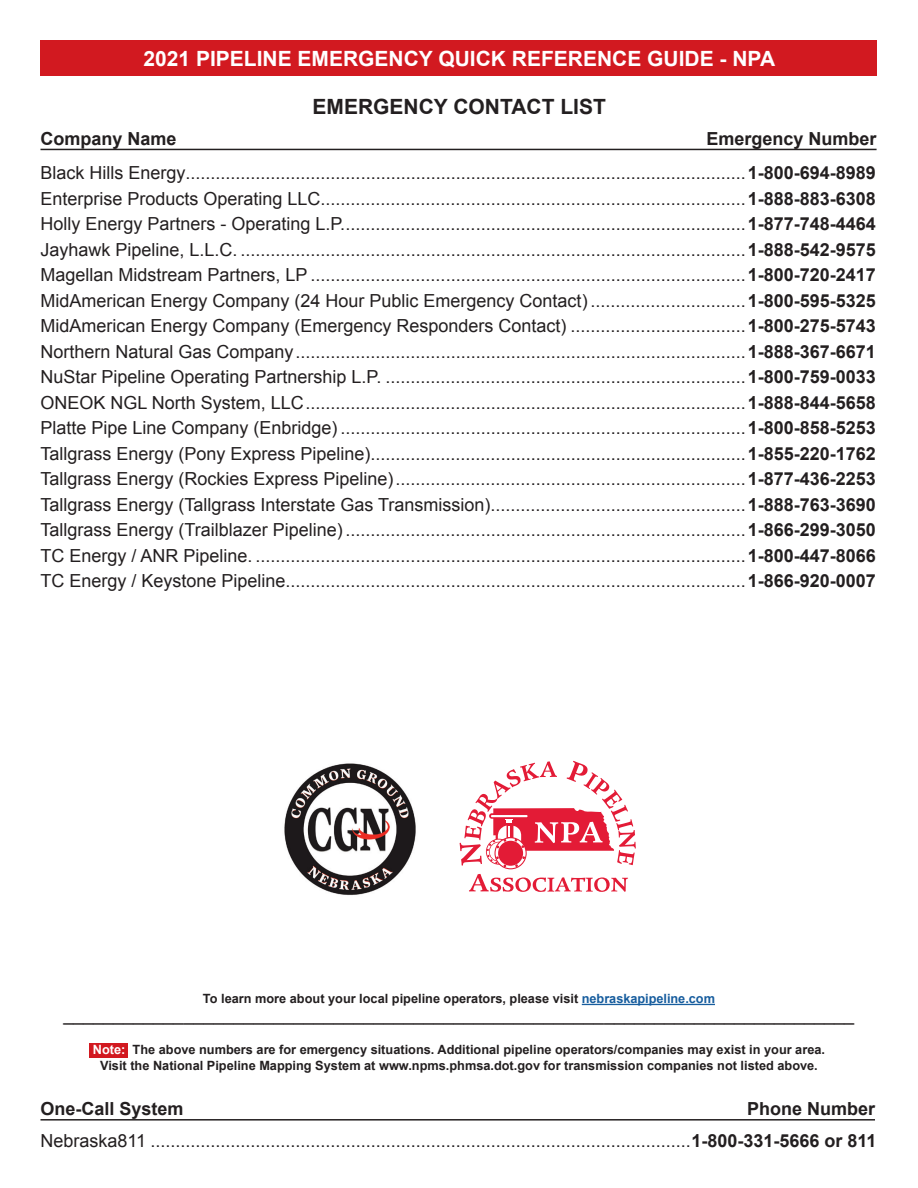
<style>
.page{position:relative;width:918px;height:1188px;background:#fff}
.page>*{position:absolute;margin:0;border:0;box-sizing:border-box;transform-origin:0 0}
.t1{font:700 21px "Arial";color:#fff}
.t2{font:700 21px "Arial";color:#231f20}
.t3{font:18px "Arial";color:#231f20}
.t4{font:700 18px "Arial";color:#231f20}
.t5{font:700 12.75px "Arial";color:#231f20}
.s1{font-weight:700}
.s2{color:#175d9e}
.s3{color:#fff}
</style>
<div class="page">
<div style="left:40px;top:40px;width:838px;height:36px;background:#d21920"></div>
<div style="left:90px;top:1043px;width:38px;height:14px;background:#d21920"></div>
<hr style="left:582px;top:1004px;width:133px;height:1px;background:#175d9e">
<hr style="left:40px;top:1119px;width:835px;height:2px;background:#231f20">
<hr style="left:41px;top:149px;width:836px;height:1px;background:#231f20">
<svg style="left:494px;top:837px;width:33px;height:32px"></svg>
<svg style="left:469px;top:874px;width:159px;height:18px"></svg>
<svg style="left:460px;top:761px;width:176px;height:106px"></svg>
<img style="left:284px;top:763px;width:132px;height:132px">
<p class="t1" style="left:144px;top:44px;width:633px">2021 PIPELINE EMERGENCY QUICK REFERENCE GUIDE - NPA</p>
<p class="t2" style="left:313px;top:93px;width:295px">EMERGENCY CONTACT LIST</p>
<p class="t4" style="left:41px;top:127px;width:138px">Company Name</p>
<p class="t4" style="left:707px;top:127px;width:172px">Emergency Number</p>
<p class="t3" style="left:40px;top:161px;width:837px">Black Hills Energy................................................................................................................<span class="s1">1-800-694-8989</span></p>
<p class="t3" style="left:40px;top:187px;width:837px">Enterprise Products Operating LLC.....................................................................................<span class="s1">1-888-883-6308</span></p>
<p class="t3" style="left:40px;top:212px;width:837px">Holly Energy Partners - Operating L.P.................................................................................<span class="s1">1-877-748-4464</span></p>
<p class="t3" style="left:40px;top:238px;width:837px">Jayhawk Pipeline, L.L.C. .....................................................................................................<span class="s1">1-888-542-9575</span></p>
<p class="t3" style="left:40px;top:263px;width:837px">Magellan Midstream Partners, LP .......................................................................................<span class="s1">1-800-720-2417</span></p>
<p class="t3" style="left:40px;top:289px;width:837px">MidAmerican Energy Company (24 Hour Public Emergency Contact) ...............................<span class="s1">1-800-595-5325</span></p>
<p class="t3" style="left:40px;top:314px;width:837px">MidAmerican Energy Company (Emergency Responders Contact) ...................................<span class="s1">1-800-275-5743</span></p>
<p class="t3" style="left:40px;top:340px;width:837px">Northern Natural Gas Company..........................................................................................<span class="s1">1-888-367-6671</span></p>
<p class="t3" style="left:40px;top:365px;width:837px">NuStar Pipeline Operating Partnership L.P. ........................................................................<span class="s1">1-800-759-0033</span></p>
<p class="t3" style="left:40px;top:391px;width:837px">ONEOK NGL North System, LLC........................................................................................<span class="s1">1-888-844-5658</span></p>
<p class="t3" style="left:40px;top:416px;width:837px">Platte Pipe Line Company (Enbridge) .................................................................................<span class="s1">1-800-858-5253</span></p>
<p class="t3" style="left:40px;top:442px;width:837px">Tallgrass Energy (Pony Express Pipeline)...........................................................................<span class="s1">1-855-220-1762</span></p>
<p class="t3" style="left:40px;top:467px;width:837px">Tallgrass Energy (Rockies Express Pipeline)......................................................................<span class="s1">1-877-436-2253</span></p>
<p class="t3" style="left:40px;top:493px;width:837px">Tallgrass Energy (Tallgrass Interstate Gas Transmission)...................................................<span class="s1">1-888-763-3690</span></p>
<p class="t3" style="left:40px;top:518px;width:837px">Tallgrass Energy (Trailblazer Pipeline)................................................................................<span class="s1">1-866-299-3050</span></p>
<p class="t3" style="left:40px;top:544px;width:837px">TC Energy / ANR Pipeline. ..................................................................................................<span class="s1">1-800-447-8066</span></p>
<p class="t3" style="left:40px;top:569px;width:837px">TC Energy / Keystone Pipeline............................................................................................<span class="s1">1-866-920-0007</span></p>
<p class="t5" style="left:203px;top:990px;width:514px">To learn more about your local pipeline operators, please visit <span class="s2">nebraskapipeline.com</span></p>
<p class="t3" style="left:64px;top:1003px;width:792px">_______________________________________________________________________________</p>
<p class="t5" style="left:93px;top:1041px;width:734px"><span class="s3">Note:</span> The above numbers are for emergency situations. Additional pipeline operators/companies may exist in your area.</p>
<p class="t5" style="left:100px;top:1057px;width:719px">Visit the National Pipeline Mapping System at www.npms.phmsa.dot.gov for transmission companies not listed above.</p>
<p class="t4" style="left:40px;top:1097px;width:145px">One-Call System</p>
<p class="t4" style="left:747px;top:1097px;width:130px">Phone Number</p>
<p class="t3" style="left:40px;top:1129px;width:838px">Nebraska811 ............................................................................................................<span class="s1">1-800-331-5666 or 811</span></p>
</div>
